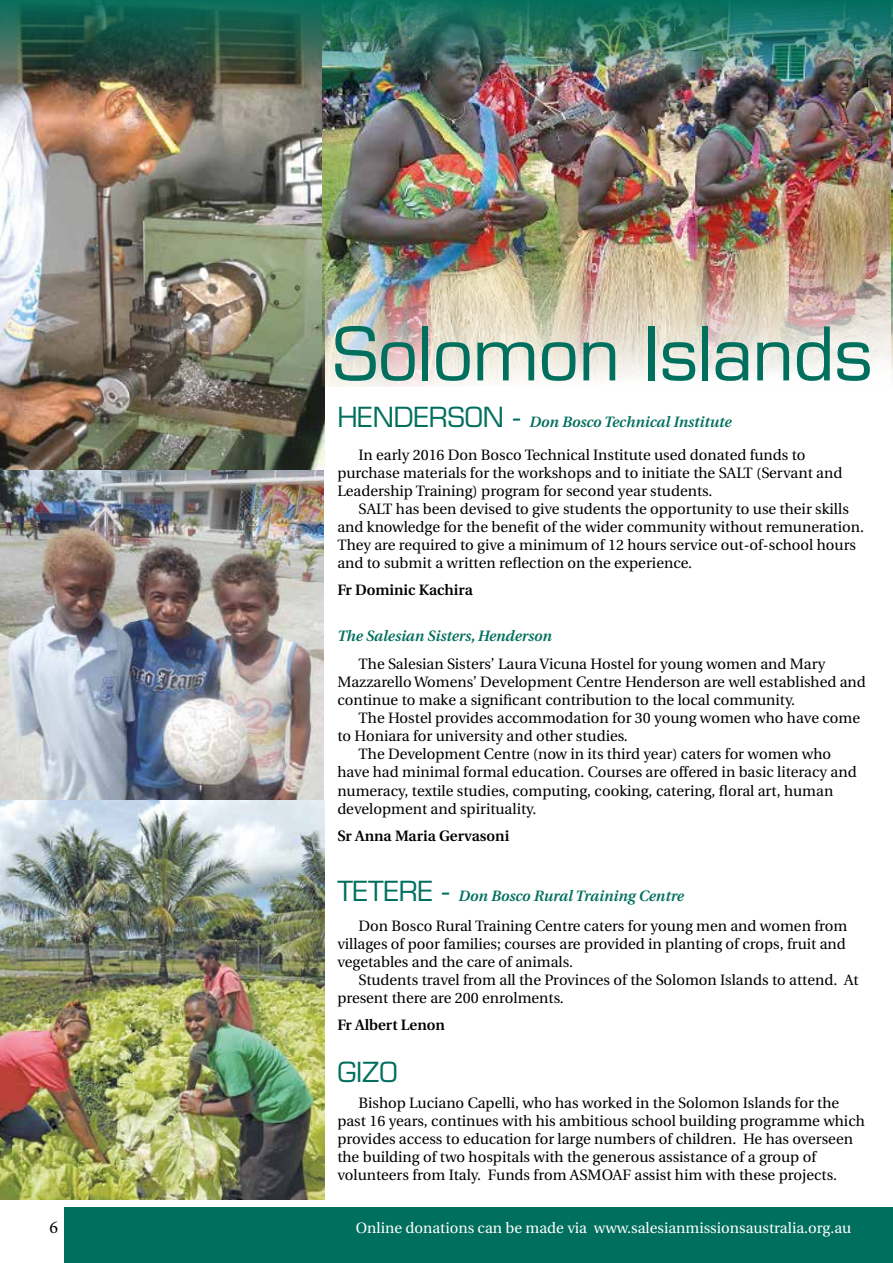
<style>
.page{position:relative;width:893px;height:1263px;background:#fff}
.page>*{position:absolute;margin:0;border:0;box-sizing:border-box;transform-origin:0 0}
.t1{font:72px "Eurostile";letter-spacing:-.01em;color:#006f5d}
.t2{font:27px "Eurostile";color:#006f5d}
.t3{font:18px "Minion Pro";color:#000}
.t4{font:15px/18px "Utopia";color:#000}
.t5{font:italic 600 15px "Utopia";color:#006f5d}
.t6{font:15px "Utopia";color:#fff}
.t7{font:600 15px "Utopia";color:#000}
.s1{font-family:"Eurostile";font-weight:400;font-style:normal;font-size:27px}
</style>
<div class="page">
<img style="left:0;top:102px;width:325px;height:369px">
<img style="left:323px;top:102px;width:570px;height:284px">
<div style="left:65px;top:1208px;width:828px;height:55px;background:#006f5d"></div>
<img style="left:0;top:471px;width:325px;height:728px">
<img style="left:0;top:0;width:893px;height:102px">
<p class="t3" style="left:49px;top:1215px;width:10px">6</p>
<h1 class="t1" style="left:333px;top:311px;width:541px">Solomon Islands</h1>
<p class="t5" style="left:337px;top:413px;width:396px"><span class="s1">HENDERSON -</span> Don Bosco Technical Institute</p>
<p class="t4" style="left:337px;top:446px;width:506px;text-indent:21px">In early 2016 Don Bosco Technical Institute used donated funds to purchase materials for the workshops and to initiate the SALT (Servant and<br>Leadership Training) program for second year students.</p>
<p class="t4" style="left:337px;top:500px;width:528px;text-indent:21px">SALT has been devised to give students the opportunity to use their skills and knowledge for the benefit of the wider community without remuneration.<br>They are required to give a minimum of 12 hours service out-of-school hours and to submit a written reflection on the experience.</p>
<p class="t7" style="left:337px;top:581px;width:137px">Fr Dominic Kachira</p>
<p class="t5" style="left:337px;top:627px;width:216px">The Salesian Sisters, Henderson</p>
<p class="t4" style="left:337px;top:656px;width:530px;text-indent:21px">The Salesian Sisters’ Laura Vicuna Hostel for young women and Mary<br>Mazzarello Womens’ Development Centre Henderson are well established and continue to make a significant contribution to the local community.</p>
<p class="t4" style="left:359px;top:710px;width:503px">The Hostel provides accommodation for 30 young women who have come</p>
<p class="t4" style="left:337px;top:728px;width:292px">to Honiara for university and other studies.</p>
<p class="t4" style="left:359px;top:746px;width:474px">The Development Centre (now in its third year) caters for women who</p>
<p class="t4" style="left:337px;top:764px;width:521px">have had minimal formal education. Courses are offered in basic literacy and</p>
<p class="t4" style="left:337px;top:782px;width:497px">numeracy, textile studies, computing, cooking, catering, floral art, human</p>
<p class="t4" style="left:337px;top:800px;width:200px">development and spirituality.</p>
<p class="t7" style="left:337px;top:827px;width:174px">Sr Anna Maria Gervasoni</p>
<p class="t5" style="left:337px;top:887px;width:348px"><span class="s1">TETERE -</span> Don Bosco Rural Training Centre</p>
<p class="t4" style="left:337px;top:917px;width:511px;text-align:justify;text-indent:21px">Don Bosco Rural Training Centre caters for young men and women from villages of poor families; courses are provided in planting of crops, fruit and vegetables and the care of animals.</p>
<p class="t4" style="left:337px;top:971px;width:523px;text-indent:21px">Students travel from all the Provinces of the Solomon Islands to attend. At present there are 200 enrolments.</p>
<p class="t7" style="left:337px;top:1017px;width:109px">Fr Albert Lenon</p>
<h2 class="t2" style="left:337px;top:1056px;width:62px">GIZO</h2>
<p class="t4" style="left:337px;top:1094px;width:529px;text-indent:21px">Bishop Luciano Capelli, who has worked in the Solomon Islands for the past 16 years, continues with his ambitious school building programme which provides access to education for large numbers of children. He has overseen the building of two hospitals with the generous assistance of a group of volunteers from Italy. Funds from ASMOAF assist him with these projects.</p>
<p class="t6" style="left:356px;top:1219px;width:497px">Online donations can be made via www.salesianmissionsaustralia.org.au</p>
</div>
